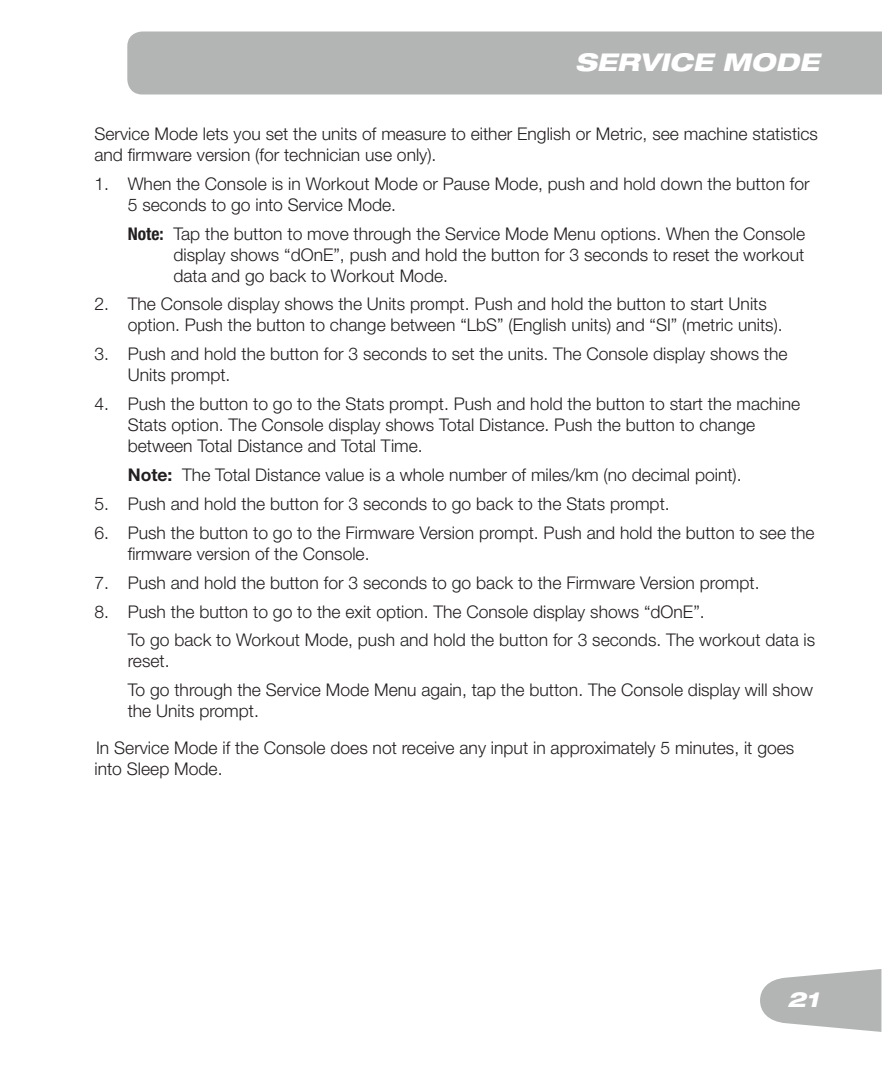
<style>
.page{position:relative;width:882px;height:1071px;background:#fff}
.page>*{position:absolute;margin:0;border:0;box-sizing:border-box;transform-origin:0 0}
.t1{font:italic 800 expanded 24.5px "Helvetica Neue";color:#fff}
.t2{font:italic 800 expanded 21px "Helvetica Neue";color:#fff}
.t3{font:300 17.5px/21px "Helvetica Neue";color:#231f20}
.s1{font-weight:700;font-stretch:condensed}
.s2{font-weight:700}
</style>
<div class="page">
<div style="left:127px;top:32px;width:755px;height:62px;background:#b3b4b4"></div>
<svg style="left:760px;top:969px;width:121px;height:63px"></svg>
<h1 class="t1" style="left:575px;top:46px;width:245px">SERVICE MODE</h1>
<p class="t3" style="left:94px;top:123px;width:725px">Service Mode lets you set the units of measure to either English or Metric, see machine statistics and firmware version (for technician use only).</p>
<p class="t3" style="left:128px;top:173px;width:683px;text-indent:-33px">1. When the Console is in Workout Mode or Pause Mode, push and hold down the button for<br>5 seconds to go into Service Mode.</p>
<p class="t3" style="left:173px;top:222px;width:633px;text-align:justify;text-indent:-46px"><span class="s1">Note:</span> Tap the button to move through the Service Mode Menu options. When the Console display shows “dOnE”, push and hold the button for 3 seconds to reset the workout data and go back to Workout Mode.</p>
<p class="t3" style="left:128px;top:293px;width:657px;text-indent:-33px">2. The Console display shows the Units prompt. Push and hold the button to start Units option. Push the button to change between “LbS” (English units) and “SI” (metric units).</p>
<p class="t3" style="left:128px;top:343px;width:661px;text-indent:-33px">3. Push and hold the button for 3 seconds to set the units. The Console display shows the<br>Units prompt.</p>
<p class="t3" style="left:128px;top:393px;width:674px;text-indent:-33px">4. Push the button to go to the Stats prompt. Push and hold the button to start the machine<br>Stats option. The Console display shows Total Distance. Push the button to change between Total Distance and Total Time.</p>
<p class="t3" style="left:128px;top:464px;width:615px"><span class="s2">Note:</span> The Total Distance value is a whole number of miles/km (no decimal point).</p>
<p class="t3" style="left:94px;top:493px;width:577px">5. Push and hold the button for 3 seconds to go back to the Stats prompt.</p>
<p class="t3" style="left:128px;top:522px;width:688px;text-indent:-33px">6. Push the button to go to the Firmware Version prompt. Push and hold the button to see the firmware version of the Console.</p>
<p class="t3" style="left:94px;top:572px;width:667px">7. Push and hold the button for 3 seconds to go back to the Firmware Version prompt.</p>
<p class="t3" style="left:128px;top:596px;width:689px;line-height:28.9px;text-indent:-33px">8. Push the button to go to the exit option. The Console display shows “dOnE”.<br>To go back to Workout Mode, push and hold the button for 3 seconds. The workout data is</p>
<p class="t3" style="left:128px;top:646px;width:687px;line-height:28.9px">reset.<br>To go through the Service Mode Menu again, tap the button. The Console display will show</p>
<p class="t3" style="left:96px;top:692px;width:700px;line-height:36.8px;text-indent:32px">the Units prompt.<br>In Service Mode if the Console does not receive any input in approximately 5 minutes, it goes</p>
<p class="t3" style="left:94px;top:758px;width:130px">into Sleep Mode.</p>
<p class="t2" style="left:788px;top:986px;width:33px">21</p>
</div>
